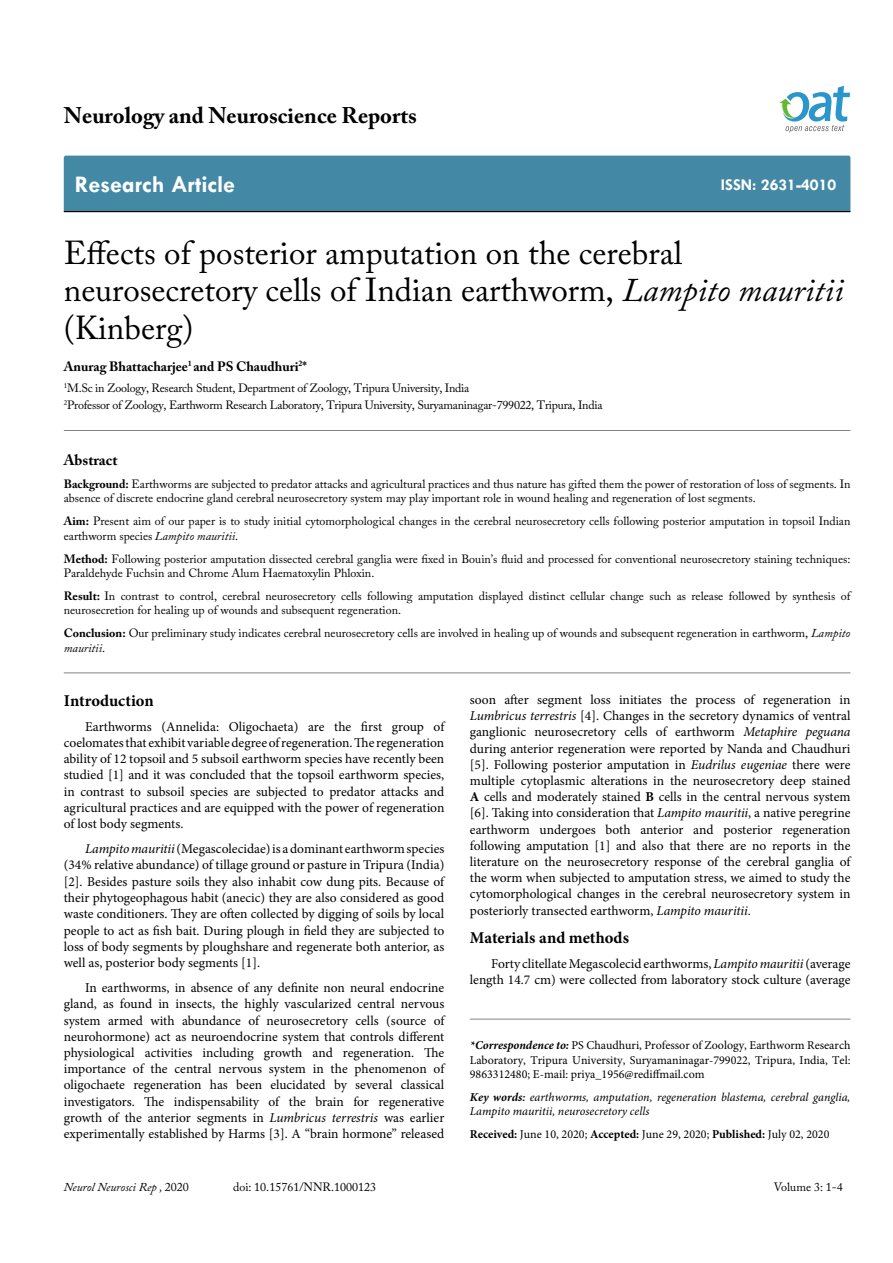
<style>
.page{position:relative;width:893px;height:1263px;background:#fff}
.page>*{position:absolute;margin:0;border:0;box-sizing:border-box;transform-origin:0 0}
.t1{font:33px/37.5px "Adobe Caslon Pro";color:#000}
.t2{font:700 24px "Tw Cen";color:#fff}
.t3{font:700 22.5px "Adobe Caslon Pro";color:#000}
.t4{font:700 16.5px "Minion Pro";color:#000}
.t5{font:700 16.5px "Tw Cen";color:#fff}
.t6{font:700 15px "Adobe Caslon Pro";color:#000}
.t7{font:13.5px/16.2px "Minion Pro";color:#000;text-align:justify}
.t8{font:700 13.5px "Adobe Caslon Pro";color:#000}
.t9{font:12px/14.4px "Adobe Caslon Pro";color:#000}
.t10{font:12px/14.4px "Minion Pro";color:#000;text-align:justify}
.t11{font:12px/17.1px "Adobe Caslon Pro";letter-spacing:-.02em;color:#000}
.t12{font:italic 12px/14.4px "Minion Pro";color:#000}
.t13{font:italic 12px "Adobe Caslon Pro";color:#000}
.s1{font-style:italic}
.s2{font-weight:700}
.s3{font-weight:700;font-style:italic}
.s4{font-weight:600}
.s5{font-style:normal}
</style>
<div class="page">
<div style="left:64px;top:156px;width:786px;height:55px;background:#4389a5"></div>
<hr style="left:64px;top:211px;width:786px;height:1px;background:#000">
<svg style="left:779px;top:86px;width:71px;height:47px"></svg>
<hr style="left:64px;top:673px;width:786px;height:1px;background:#808285">
<hr style="left:64px;top:430px;width:786px;height:1px;background:#808285">
<hr style="left:470px;top:1019px;width:380px;height:1px;background:#808285">
<h3 class="t3" style="left:64px;top:102px;width:354px">Neurology and Neuroscience Reports</h3>
<h2 class="t2" style="left:75px;top:170px;width:162px">Research Article</h2>
<p class="t5" style="left:721px;top:175px;width:117px">ISSN: 2631-4010</p>
<h1 class="t1" style="left:64px;top:234px;width:781px">Effects of posterior amputation on the cerebral neurosecretory cells of Indian earthworm, <span class="s1">Lampito mauritii </span>(Kinberg)</h1>
<p class="t8" style="left:64px;top:358px;width:245px">Anurag Bhattacharjee<sup>1</sup> and PS Chaudhuri<sup>2</sup>*</p>
<p class="t11" style="left:64px;top:379px;width:540px"><sup>1</sup>M.Sc in Zoology, Research Student, Department of Zoology, Tripura University, India<br><sup>2</sup>Professor of Zoology, Earthworm Research Laboratory, Tripura University, Suryamaninagar-799022, Tripura, India</p>
<p class="t6" style="left:64px;top:451px;width:55px">Abstract</p>
<p class="t9" style="left:64px;top:477px;width:788px"><span class="s2">Background:</span> Earthworms are subjected to predator attacks and agricultural practices and thus nature has gifted them the power of restoration of loss of segments. In absence of discrete endocrine gland cerebral neurosecretory system may play important role in wound healing and regeneration of lost segments.</p>
<p class="t9" style="left:64px;top:514px;width:788px"><span class="s2">Aim:</span> Present aim of our paper is to study initial cytomorphological changes in the cerebral neurosecretory cells following posterior amputation in topsoil Indian earthworm species <span class="s1">Lampito mauritii</span>.</p>
<p class="t9" style="left:64px;top:551px;width:788px"><span class="s2">Method:</span> Following posterior amputation dissected cerebral ganglia were fixed in Bouin’s fluid and processed for conventional neurosecretory staining techniques:<br>Paraldehyde Fuchsin and Chrome Alum Haematoxylin Phloxin.</p>
<p class="t9" style="left:64px;top:588px;width:788px"><span class="s2">Result:</span> In contrast to control, cerebral neurosecretory cells following amputation displayed distinct cellular change such as release followed by synthesis of neurosecretion for healing up of wounds and subsequent regeneration.</p>
<p class="t9" style="left:64px;top:626px;width:788px"><span class="s2">Conclusion:</span> Our preliminary study indicates cerebral neurosecretory cells are involved in healing up of wounds and subsequent regeneration in earthworm, <span class="s1">Lampito mauritii</span>.</p>
<p class="t4" style="left:64px;top:689px;width:91px">Introduction</p>
<p class="t7" style="left:64px;top:718px;width:382px;text-indent:21px">Earthworms (Annelida: Oligochaeta) are the first group of coelomates that exhibit variable degree of regeneration. The regeneration ability of 12 topsoil and 5 subsoil earthworm species have recently been studied [1] and it was concluded that the topsoil earthworm species, in contrast to subsoil species are subjected to predator attacks and agricultural practices and are equipped with the power of regeneration of lost body segments.</p>
<p class="t7" style="left:64px;top:840px;width:382px;text-indent:21px"><span class="s1">Lampito mauritii</span>(Megascolecidae) is a dominant earthworm species (34% relative abundance) of tillage ground or pasture in Tripura (India) [2]. Besides pasture soils they also inhabit cow dung pits. Because of their phytogeophagous habit (anecic) they are also considered as good waste conditioners. They are often collected by digging of soils by local people to act as fish bait. During plough in field they are subjected to loss of body segments by ploughshare and regenerate both anterior, as well as, posterior body segments [1].</p>
<p class="t7" style="left:64px;top:980px;width:382px;text-indent:21px">In earthworms, in absence of any definite non neural endocrine gland, as found in insects, the highly vascularized central nervous system armed with abundance of neurosecretory cells (source of neurohormone) act as neuroendocrine system that controls different physiological activities including growth and regeneration. The importance of the central nervous system in the phenomenon of oligochaete regeneration has been elucidated by several classical investigators. The indispensability of the brain for regenerative growth of the anterior segments in <span class="s1">Lumbricus terrestris</span> was earlier experimentally established by Harms [3]. A “brain hormone” released</p>
<p class="t7" style="left:470px;top:692px;width:382px">soon after segment loss initiates the process of regeneration in <span class="s1">Lumbricus terrestris</span> [4]. Changes in the secretory dynamics of ventral ganglionic neurosecretory cells of earthworm <span class="s1">Metaphire peguana </span>during anterior regeneration were reported by Nanda and Chaudhuri [5]. Following posterior amputation in <span class="s1">Eudrilus eugeniae</span> there were multiple cytoplasmic alterations in the neurosecretory deep stained <span class="s2">A</span> cells and moderately stained <span class="s2">B</span> cells in the central nervous system [6]. Taking into consideration that <span class="s1">Lampito mauritii</span>, a native peregrine earthworm undergoes both anterior and posterior regeneration following amputation [1] and also that there are no reports in the literature on the neurosecretory response of the cerebral ganglia of the worm when subjected to amputation stress, we aimed to study the cytomorphological changes in the cerebral neurosecretory system in posteriorly transected earthworm, <span class="s1">Lampito mauritii</span>.</p>
<p class="t4" style="left:470px;top:926px;width:161px">Materials and methods</p>
<p class="t7" style="left:470px;top:955px;width:382px;text-align:right">Forty clitellate Megascolecid earthworms, <span class="s1">Lampito mauritii</span> (average length 14.7 cm) were collected from laboratory stock culture (average</p>
<p class="t10" style="left:470px;top:1038px;width:382px"><span class="s3">*Correspondence to:</span> PS Chaudhuri, Professor of Zoology, Earthworm Research Laboratory, Tripura University, Suryamaninagar-799022, Tripura, India, Tel:<br>9863312480; E-mail: priya_1956@rediffmail.com</p>
<p class="t12" style="left:470px;top:1090px;width:382px"><span class="s2">Key words</span><span class="s4">:</span> earthworms, amputation, regeneration blastema, cerebral ganglia,<br>Lampito mauritii, neurosecretory cells</p>
<p class="t10" style="left:470px;top:1127px;width:361px"><span class="s2">Received:</span> June 10, 2020; <span class="s2">Accepted:</span> June 29, 2020; <span class="s2">Published:</span> July 02, 2020</p>
<p class="t13" style="left:64px;top:1180px;width:127px">Neurol Neurosci Rep , <span class="s5">2020</span></p>
<p class="t9" style="left:233px;top:1180px;width:145px">doi: 10.15761/NNR.1000123</p>
<p class="t9" style="left:774px;top:1180px;width:71px">Volume 3: 1-4</p>
</div>
